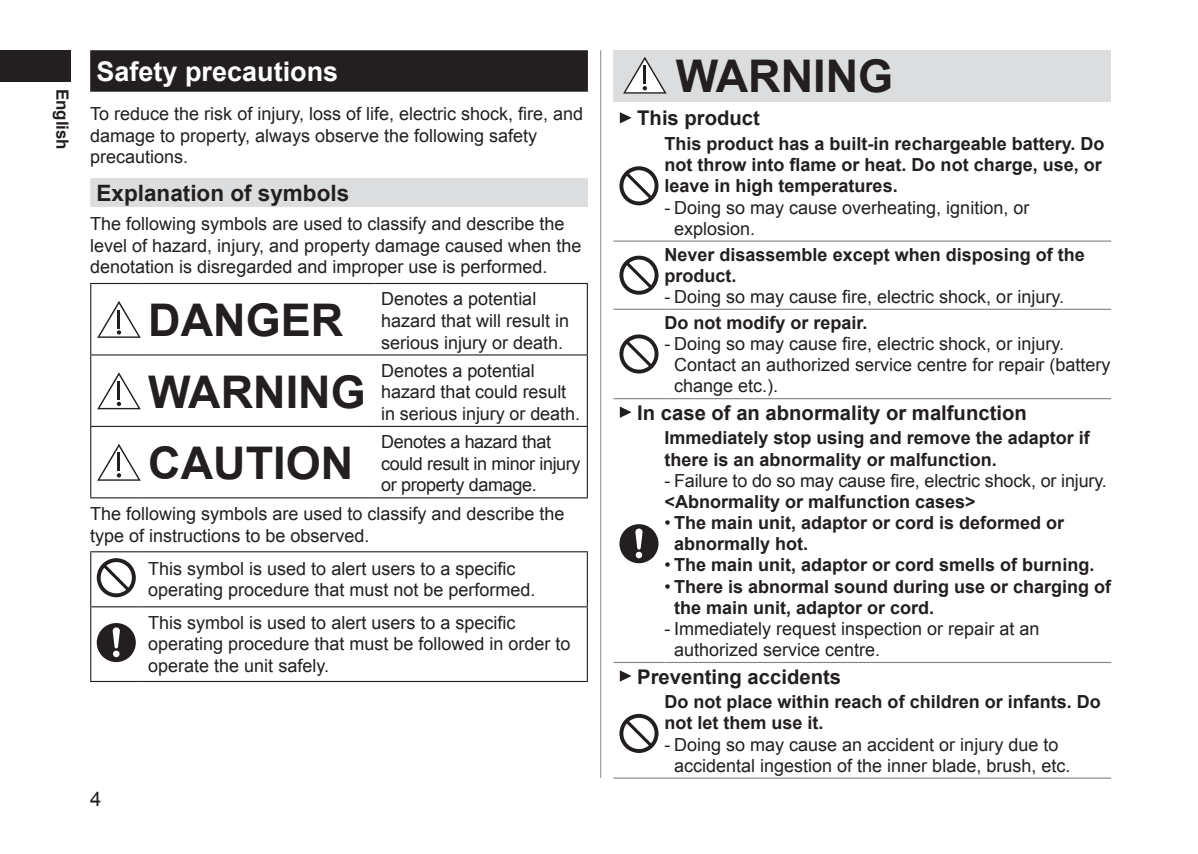
<style>
.page{position:relative;width:1198px;height:854px;background:#fff}
.page>*{position:absolute;margin:0;border:0;box-sizing:border-box;transform-origin:0 0}
.t1{font:700 45px "Arial";color:#231f20}
.t2{font:700 27px "Arial";color:#fff}
.t3{font:700 22.5px "Arial";color:#231f20}
.t4{font:700 20.25px "Arial";color:#231f20}
.t5{font:20.25px "Arial";color:#231f20}
.t6{font:18px/21.6px "Arial";color:#231f20}
.t7{font:700 18px/21.2px "Arial";color:#231f20}
.t8{font:18px/21.6px "Arial";letter-spacing:-.02em;color:#231f20}
.t9{font:700 16.88px "Arial";color:#231f20}
.s1{font-weight:400}
</style>
<div class="page">
<div style="left:1px;top:50px;width:70px;height:32px;background:#231f20"></div>
<hr style="left:600px;top:50px;width:1px;height:727px;background:#939598">
<div style="left:90px;top:50px;width:498px;height:42px;background:#231f20"></div>
<div style="left:90px;top:178px;width:498px;height:29px;background:#dcdddf"></div>
<hr style="left:90px;top:283px;width:52px;height:1px;background:#231f20">
<hr style="left:90px;top:284px;width:1px;height:70px;background:#231f20">
<hr style="left:142px;top:283px;width:233px;height:1px;background:#231f20">
<hr style="left:375px;top:283px;width:213px;height:1px;background:#231f20">
<hr style="left:587px;top:284px;width:1px;height:70px;background:#231f20">
<hr style="left:90px;top:354px;width:52px;height:1px;background:#231f20">
<hr style="left:90px;top:355px;width:1px;height:71px;background:#231f20">
<hr style="left:142px;top:354px;width:233px;height:1px;background:#231f20">
<hr style="left:375px;top:354px;width:213px;height:1px;background:#231f20">
<hr style="left:587px;top:355px;width:1px;height:71px;background:#231f20">
<hr style="left:90px;top:426px;width:52px;height:1px;background:#231f20">
<hr style="left:90px;top:427px;width:1px;height:70px;background:#231f20">
<hr style="left:142px;top:426px;width:233px;height:1px;background:#231f20">
<hr style="left:375px;top:426px;width:213px;height:1px;background:#231f20">
<hr style="left:587px;top:427px;width:1px;height:70px;background:#231f20">
<hr style="left:90px;top:497px;width:52px;height:1px;background:#231f20">
<hr style="left:142px;top:497px;width:233px;height:1px;background:#231f20">
<hr style="left:375px;top:497px;width:213px;height:1px;background:#231f20">
<svg style="left:97px;top:301px;width:44px;height:37px"></svg>
<svg style="left:97px;top:372px;width:44px;height:37px"></svg>
<svg style="left:97px;top:444px;width:44px;height:36px"></svg>
<hr style="left:90px;top:552px;width:1px;height:54px;background:#231f20">
<hr style="left:90px;top:607px;width:1px;height:73px;background:#231f20">
<hr style="left:90px;top:551px;width:52px;height:1px;background:#231f20">
<hr style="left:90px;top:606px;width:52px;height:1px;background:#231f20">
<hr style="left:90px;top:680px;width:52px;height:2px;background:#231f20">
<hr style="left:142px;top:551px;width:446px;height:1px;background:#231f20">
<hr style="left:587px;top:552px;width:1px;height:54px;background:#231f20">
<hr style="left:587px;top:607px;width:1px;height:73px;background:#231f20">
<hr style="left:142px;top:606px;width:446px;height:1px;background:#231f20">
<hr style="left:142px;top:680px;width:446px;height:2px;background:#231f20">
<svg style="left:97px;top:558px;width:39px;height:39px"></svg>
<svg style="left:97px;top:623px;width:39px;height:39px"></svg>
<div style="left:613px;top:50px;width:498px;height:52px;background:#dcdddf"></div>
<hr style="left:613px;top:240px;width:51px;height:1px;background:#808285">
<hr style="left:664px;top:240px;width:447px;height:1px;background:#808285">
<hr style="left:613px;top:309px;width:51px;height:1px;background:#808285">
<hr style="left:664px;top:309px;width:447px;height:1px;background:#808285">
<hr style="left:613px;top:398px;width:51px;height:1px;background:#808285">
<hr style="left:664px;top:398px;width:447px;height:1px;background:#808285">
<hr style="left:613px;top:661px;width:51px;height:2px;background:#808285">
<hr style="left:664px;top:661px;width:447px;height:2px;background:#808285">
<hr style="left:613px;top:777px;width:51px;height:1px;background:#808285">
<hr style="left:664px;top:777px;width:447px;height:1px;background:#808285">
<svg style="left:623px;top:57px;width:43px;height:37px"></svg>
<svg style="left:620px;top:112px;width:11px;height:11px"></svg>
<svg style="left:619px;top:166px;width:39px;height:39px"></svg>
<svg style="left:619px;top:255px;width:39px;height:40px"></svg>
<svg style="left:619px;top:334px;width:39px;height:39px"></svg>
<svg style="left:620px;top:406px;width:11px;height:12px"></svg>
<svg style="left:619px;top:524px;width:39px;height:39px"></svg>
<svg style="left:620px;top:670px;width:11px;height:11px"></svg>
<svg style="left:619px;top:713px;width:39px;height:39px"></svg>
<p class="t9" style="left:74px;top:89px;width:62px;rotate:90deg">English</p>
<h2 class="t2" style="left:97px;top:53px;width:243px">Safety precautions</h2>
<p class="t6" style="left:90px;top:103px;width:494px">To reduce the risk of injury, loss of life, electric shock, fire, and damage to property, always observe the following safety precautions.</p>
<p class="t3" style="left:97px;top:178px;width:254px">Explanation of symbols</p>
<p class="t6" style="left:90px;top:213px;width:492px">The following symbols are used to classify and describe the level of hazard, injury, and property damage caused when the denotation is disregarded and improper use is performed.</p>
<h1 class="t1" style="left:148px;top:290px;width:196px">DANGER</h1>
<p class="t6" style="left:381px;top:288px;width:190px">Denotes a potential hazard that will result in serious injury or death.</p>
<h1 class="t1" style="left:148px;top:362px;width:219px">WARNING</h1>
<p class="t6" style="left:381px;top:360px;width:200px">Denotes a potential hazard that could result in serious injury or death.</p>
<h1 class="t1" style="left:148px;top:433px;width:206px">CAUTION</h1>
<p class="t8" style="left:381px;top:431px;width:201px">Denotes a hazard that could result in minor injury or property damage.</p>
<p class="t6" style="left:90px;top:503px;width:476px">The following symbols are used to classify and describe the type of instructions to be observed.</p>
<p class="t6" style="left:148px;top:557px;width:389px">This symbol is used to alert users to a specific operating procedure that must not be performed.</p>
<p class="t6" style="left:148px;top:611px;width:424px">This symbol is used to alert users to a specific operating procedure that must be followed in order to operate the unit safely.</p>
<p class="t5" style="left:90px;top:785px;width:13px">4</p>
<h1 class="t1" style="left:675px;top:46px;width:219px">WARNING</h1>
<p class="t4" style="left:637px;top:105px;width:124px">This product</p>
<p class="t7" style="left:664px;top:134px;width:441px">This product has a built-in rechargeable battery. Do not throw into flame or heat. Do not charge, use, or leave in high temperatures.</p>
<p class="t6" style="left:674px;top:197px;width:357px;text-indent:-10px">- Doing so may cause overheating, ignition, or explosion.</p>
<p class="t7" style="left:664px;top:244px;width:422px">Never disassemble except when disposing of the product.</p>
<p class="t6" style="left:664px;top:286px;width:401px">- Doing so may cause fire, electric shock, or injury.</p>
<p class="t7" style="left:664px;top:312px;width:205px">Do not modify or repair.</p>
<p class="t6" style="left:674px;top:333px;width:438px;text-indent:-10px">- Doing so may cause fire, electric shock, or injury.<br>Contact an authorized service centre for repair (battery change etc.).</p>
<p class="t4" style="left:637px;top:399px;width:391px">In case of an abnormality or malfunction</p>
<p class="t7" style="left:664px;top:428px;width:427px">Immediately stop using and remove the adaptor if there is an abnormality or malfunction.</p>
<p class="t6" style="left:664px;top:469px;width:444px">- Failure to do so may cause fire, electric shock, or injury.</p>
<p class="t7" style="left:664px;top:491px;width:313px">&lt;Abnormality or malfunction cases&gt;</p>
<p class="t7" style="left:674px;top:512px;width:392px;text-indent:-10px"><span class="s1">•</span> The main unit, adaptor or cord is deformed or abnormally hot.</p>
<p class="t7" style="left:664px;top:555px;width:431px"><span class="s1">•</span> The main unit, adaptor or cord smells of burning.</p>
<p class="t7" style="left:674px;top:576px;width:438px;text-indent:-10px"><span class="s1">•</span> There is abnormal sound during use or charging of the main unit, adaptor or cord.</p>
<p class="t6" style="left:674px;top:618px;width:367px;text-indent:-10px">- Immediately request inspection or repair at an authorized service centre.</p>
<p class="t4" style="left:637px;top:663px;width:205px">Preventing accidents</p>
<p class="t7" style="left:664px;top:691px;width:438px">Do not place within reach of children or infants. Do not let them use it.</p>
<p class="t6" style="left:674px;top:733px;width:398px;text-indent:-10px">- Doing so may cause an accident or injury due to accidental ingestion of the inner blade, brush, etc.</p>
</div>
